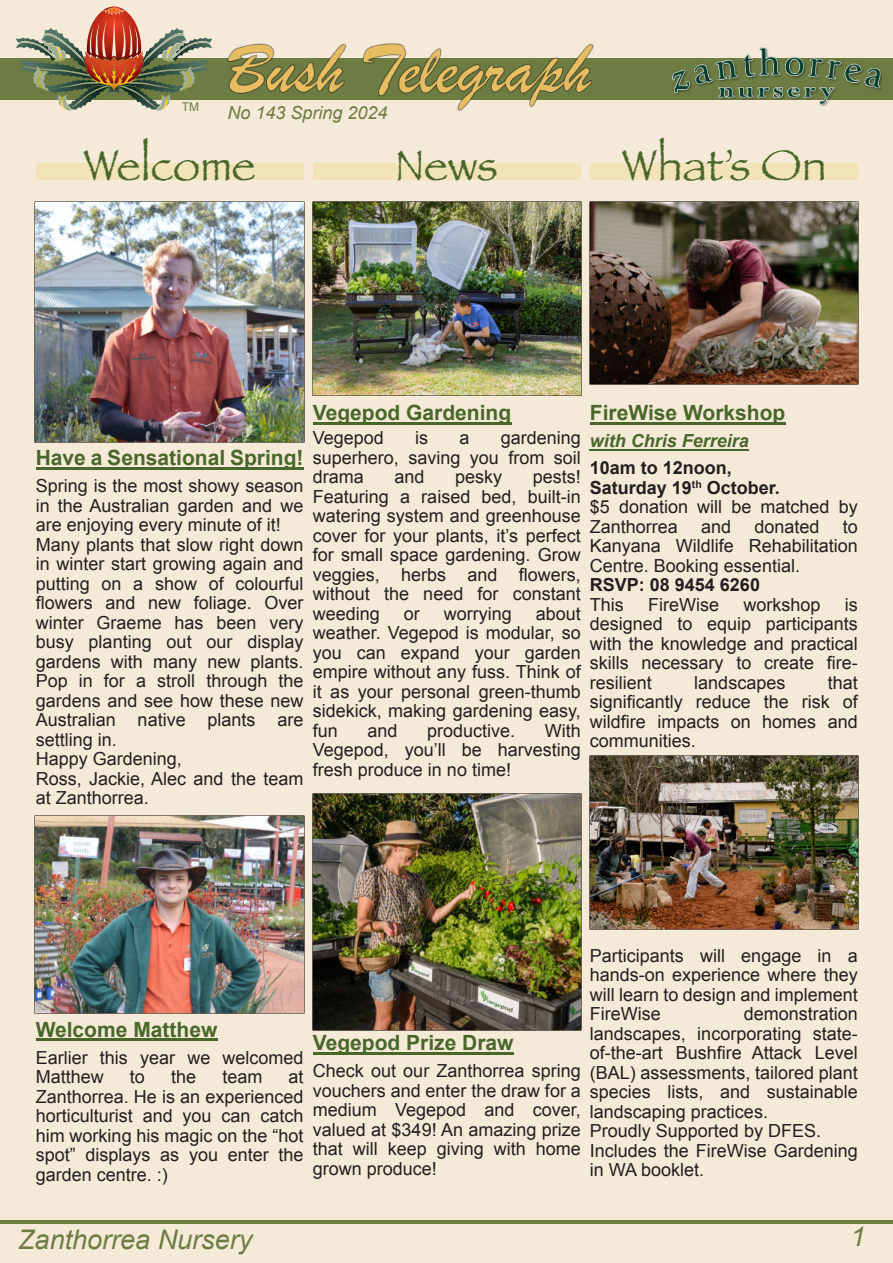
<style>
.page{position:relative;width:893px;height:1263px;background:#f5ead7}
.page>*{position:absolute;margin:0;border:0;box-sizing:border-box;transform-origin:0 0}
.t1{font:45px "Papyrus";color:#49672a}
.t2{font:italic 27px "Arial";color:#6c7c43}
.t3{font:700 21px "Arial";color:#49672a}
.t4{font:18px/19.5px "Arial";color:#231f20;text-align:justify}
.t5{font:italic 700 18px "Arial";color:#49672a}
.t6{font:italic 18px "Arial";color:#6c7c43}
.t7{font:700 18px "Arial";color:#231f20}
.t8{font:12px "Arial";color:#6c7c43}
.s1{font-weight:700}
</style>
<div class="page">
<div style="left:0;top:58px;width:893px;height:42px;background:#6c7c43"></div>
<hr style="left:0;top:1220px;width:893px;height:3px;background:#6c7c43">
<img style="left:228px;top:44px;width:365px;height:67px">
<svg style="left:16px;top:6px;width:196px;height:105px"></svg>
<hr style="left:36px;top:467px;width:268px;height:2px;background:#49672a">
<hr style="left:36px;top:1039px;width:181px;height:2px;background:#49672a">
<hr style="left:313px;top:422px;width:198px;height:2px;background:#49672a">
<hr style="left:313px;top:1052px;width:201px;height:2px;background:#49672a">
<hr style="left:590px;top:422px;width:195px;height:2px;background:#49672a">
<hr style="left:590px;top:449px;width:159px;height:2px;background:#49672a">
<div style="left:36px;top:163px;width:268px;height:17px;background:#f2e3b8"></div>
<div style="left:313px;top:163px;width:268px;height:17px;background:#f2e3b8"></div>
<div style="left:590px;top:163px;width:268px;height:17px;background:#f2e3b8"></div>
<img style="left:35px;top:202px;width:269px;height:241px">
<img style="left:35px;top:816px;width:269px;height:198px">
<img style="left:589px;top:202px;width:269px;height:182px">
<img style="left:589px;top:755px;width:269px;height:174px">
<img style="left:312px;top:794px;width:269px;height:236px">
<img style="left:312px;top:202px;width:269px;height:194px">
<img style="left:673px;top:48px;width:208px;height:57px">
<p class="t8" style="left:182px;top:102px;width:19px">TM</p>
<p class="t6" style="left:227px;top:106px;width:162px">No 143 Spring 2024</p>
<h1 class="t1" style="left:83px;top:138px;width:174px">Welcome</h1>
<h1 class="t1" style="left:395px;top:138px;width:105px">News</h1>
<h1 class="t1" style="left:622px;top:138px;width:206px">What’s On</h1>
<p class="t3" style="left:36px;top:450px;width:269px">Have a Sensational Spring!</p>
<p class="t4" style="left:36px;top:478px;width:269px;text-align:left">Spring is the most showy season in the Australian garden and we are enjoying every minute of it!<br>Many plants that slow right down in winter start growing again and putting on a show of colourful flowers and new foliage. Over winter Graeme has been very busy planting out our display gardens with many new plants.<br>Pop in for a stroll through the gardens and see how these new<br>Australian native plants are settling in.<br>Happy Gardening,<br>Ross, Jackie, Alec and the team at Zanthorrea.</p>
<p class="t3" style="left:313px;top:405px;width:200px">Vegepod Gardening</p>
<p class="t4" style="left:313px;top:430px;width:73px">Vegepod</p>
<p class="t4" style="left:415px;top:430px;width:14px">is</p>
<p class="t4" style="left:459px;top:430px;width:12px">a</p>
<p class="t4" style="left:313px;top:430px;width:269px;text-indent:188px">gardening superhero, saving you from soil drama</p>
<p class="t4" style="left:313px;top:469px;width:269px;text-indent:220px">pests!<br>Featuring a raised bed, built-in watering system and greenhouse cover for your plants, it’s perfect for small space gardening. Grow veggies, herbs and flowers, without the need for constant weeding</p>
<p class="t4" style="left:394px;top:469px;width:32px">and</p>
<p class="t4" style="left:455px;top:469px;width:49px">pesky</p>
<p class="t4" style="left:313px;top:605px;width:269px;text-indent:223px">about weather. Vegepod is modular, so you can expand your garden empire without any fuss. Think of it as your personal green-thumb sidekick, making gardening easy, fun</p>
<p class="t4" style="left:404px;top:605px;width:18px">or</p>
<p class="t4" style="left:444px;top:605px;width:70px">worrying</p>
<p class="t4" style="left:313px;top:722px;width:269px;text-indent:232px">With Vegepod, you’ll be harvesting fresh produce in no time!</p>
<p class="t4" style="left:367px;top:722px;width:32px">and</p>
<p class="t4" style="left:427px;top:722px;width:90px">productive.</p>
<p class="t3" style="left:590px;top:405px;width:197px">FireWise Workshop</p>
<p class="t5" style="left:590px;top:434px;width:161px">with Chris Ferreira</p>
<p class="t4" style="left:590px;top:460px;width:269px;text-align:left"><span class="s1">10am to 12noon,<br>Saturday 19</span><sup>th</sup> <span class="s1">October.<br></span>$5 donation will be matched by<br>Zanthorrea</p>
<p class="t4" style="left:701px;top:518px;width:32px">and</p>
<p class="t4" style="left:754px;top:518px;width:67px">donated</p>
<p class="t4" style="left:590px;top:518px;width:269px;text-indent:253px">to Kanyana Wildlife Rehabilitation Centre. Booking essential.</p>
<p class="t7" style="left:590px;top:578px;width:172px">RSVP: 08 9454 6260</p>
<p class="t4" style="left:590px;top:596px;width:36px">This</p>
<p class="t4" style="left:648px;top:596px;width:72px">FireWise</p>
<p class="t4" style="left:743px;top:596px;width:79px">workshop</p>
<p class="t4" style="left:590px;top:596px;width:269px;text-indent:255px">is designed to equip participants with the knowledge and practical skills necessary to create fire&shy;resilient</p>
<p class="t4" style="left:590px;top:674px;width:269px;text-indent:238px">that significantly reduce the risk of wildfire impacts on homes and communities.</p>
<p class="t4" style="left:694px;top:674px;width:93px">landscapes</p>
<p class="t3" style="left:36px;top:1021px;width:183px">Welcome Matthew</p>
<p class="t4" style="left:36px;top:1049px;width:269px">Earlier this year we welcomed<br>Matthew</p>
<p class="t4" style="left:130px;top:1069px;width:17px">to</p>
<p class="t4" style="left:171px;top:1069px;width:27px">the</p>
<p class="t4" style="left:222px;top:1069px;width:42px">team</p>
<p class="t4" style="left:36px;top:1069px;width:269px;text-indent:253px">at Zanthorrea. He is an experienced horticulturist and you can catch him working his magic on the “hot spot” displays as you enter the garden centre. :)</p>
<p class="t3" style="left:313px;top:1035px;width:202px">Vegepod Prize Draw</p>
<p class="t4" style="left:313px;top:1063px;width:269px">Check out our Zanthorrea spring vouchers and enter the draw for a medium Vegepod and cover, valued at $349! An amazing prize that will keep giving with home grown produce!</p>
<p class="t4" style="left:590px;top:947px;width:269px">Participants will engage in a hands-on experience where they will learn to design and implement FireWise</p>
<p class="t4" style="left:590px;top:1006px;width:269px;text-align:left;text-indent:154px">demonstration landscapes, incorporating state&shy;of-the-art Bushfire Attack Level (BAL) assessments, tailored plant species lists, and sustainable landscaping practices.<br>Proudly Supported by DFES.<br>Includes the FireWise Gardening in WA booklet.</p>
<h2 class="t2" style="left:18px;top:1229px;width:236px">Zanthorrea Nursery</h2>
<h2 class="t2" style="left:850px;top:1226px;width:17px">1</h2>
</div>
